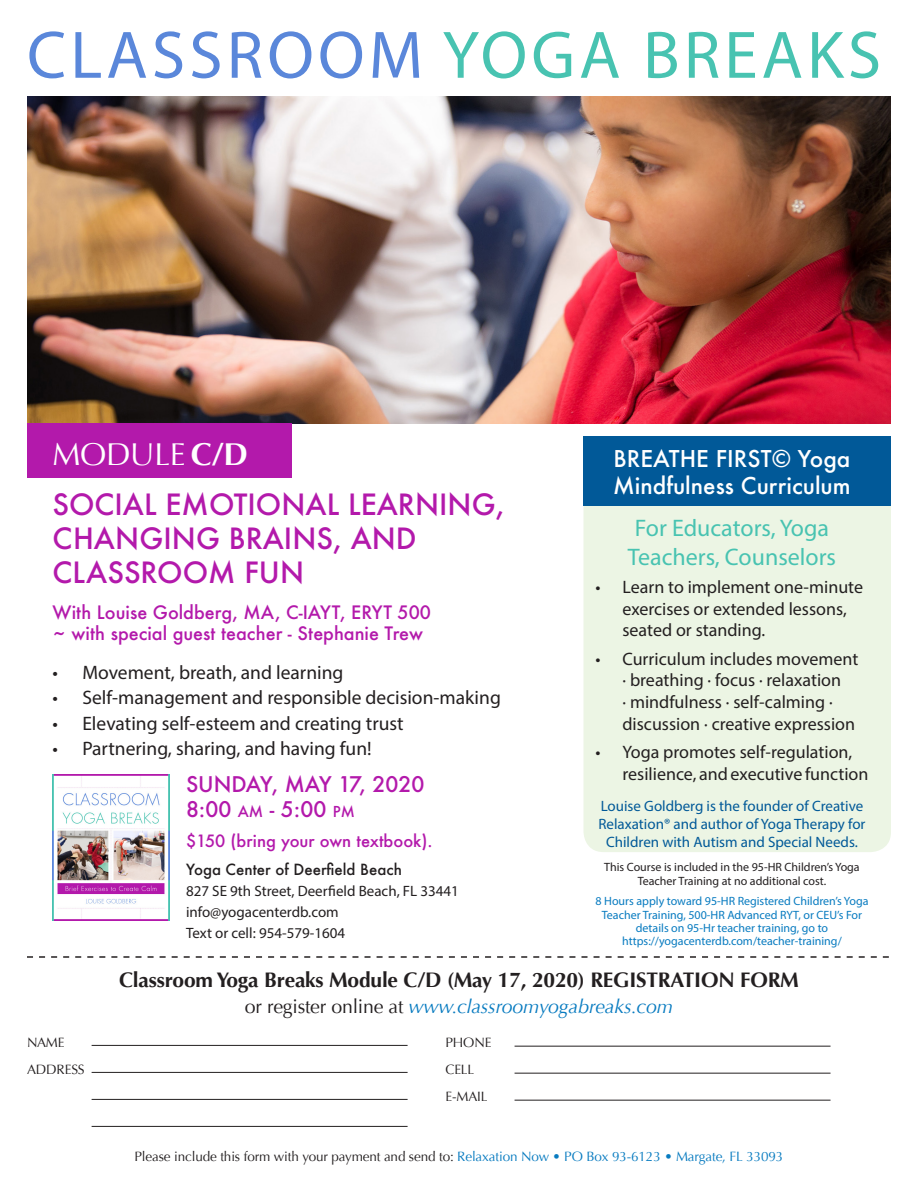
<style>
.page{position:relative;width:918px;height:1188px;background:#fff}
.page>*{position:absolute;margin:0;border:0;box-sizing:border-box;transform-origin:0 0}
.t1{font:67.65px "Myriad Pro";letter-spacing:.06em;color:#48c3b1}
.t2{font:31.5px "Optima";letter-spacing:-.01em;color:#fff}
.t3{font:500 28.5px/34.2px "Futura";color:#b319ab}
.t4{font:24px/28.8px "Myriad Pro";color:#48c3b1}
.t5{font:500 22.5px/27px "Futura";color:#fff}
.t6{font:700 21px "Optima";letter-spacing:-.01em;color:#231f20}
.t7{font:500 21px "Futura";color:#b319ab}
.t8{font:19.5px "Myriad Pro";color:#231f20}
.t9{font:italic 19.5px "Optima";letter-spacing:-.01em;color:#087bc0}
.t10{font:18px/21.6px "Myriad Pro";color:#231f20}
.t11{font:500 18px "Futura";color:#b319ab}
.t12{font:500 16.5px "Futura";color:#b319ab}
.t13{font:15px/18px "Myriad Pro";color:#015998;text-align:center}
.t14{font:15px "Myriad Pro";color:#231f20}
.t15{font:500 15px "Futura";color:#231f20}
.t16{font:13.5px "Optima";letter-spacing:-.01em;color:#231f20}
.t17{font:12px/13.5px "Myriad Pro";color:#087bc0;text-align:center}
.t18{font:12px/14.4px "Myriad Pro";color:#231f20;text-align:center}
.s1{color:#5a87da}
.s2{font-weight:700}
.s3{font-size:15px}
.s4{font-size:14.7px}
.s5{font-style:normal;color:#231f20}
.s6{color:#087bc0}
</style>
<div class="page">
<div style="left:583px;top:464px;width:308px;height:388px;background:#ecf5e4;border-radius:20px"></div>
<hr style="left:92px;top:1045px;width:316px;height:1px;background:#231f20">
<hr style="left:92px;top:1072px;width:316px;height:1px;background:#231f20">
<hr style="left:92px;top:1099px;width:316px;height:1px;background:#231f20">
<hr style="left:92px;top:1126px;width:316px;height:1px;background:#231f20">
<hr style="left:515px;top:1046px;width:316px;height:1px;background:#231f20">
<hr style="left:515px;top:1073px;width:316px;height:1px;background:#231f20">
<hr style="left:515px;top:1100px;width:316px;height:1px;background:#231f20">
<img style="left:27px;top:96px;width:864px;height:328px">
<svg style="left:27px;top:956px;width:862px;height:2px"></svg>
<div style="left:584px;top:436px;width:307px;height:70px;background:#015998"></div>
<img style="left:52px;top:774px;width:118px;height:147px">
<div style="left:27px;top:424px;width:265px;height:54px;background:#b319ab"></div>
<p class="t1" style="left:27px;top:13px;width:856px"><span class="s1">CLASSROOM</span> YOGA BREAKS</p>
<p class="t2" style="left:52px;top:436px;width:197px">MODULE <span class="s2">C/D</span></p>
<p class="t5" style="left:613px;top:445px;width:239px">BREATHE FIRST© Yoga<br>Mindfulness Curriculum</p>
<p class="t4" style="left:628px;top:513px;width:210px">For Educators, Yoga<br>Teachers, Counselors</p>
<p class="t10" style="left:622px;top:576px;width:242px;text-indent:-27px">• Learn to implement one-minute exercises or extended lessons, seated or standing.</p>
<p class="t10" style="left:622px;top:648px;width:237px;text-indent:-27px">• Curriculum includes movement ∙ breathing ∙ focus ∙ relaxation<br>∙ mindfulness ∙ self-calming ∙ discussion ∙ creative expression</p>
<p class="t10" style="left:622px;top:741px;width:248px;text-indent:-27px">• Yoga promotes self-regulation, resilience, and executive function</p>
<p class="t13" style="left:598px;top:797px;width:269px">Louise Goldberg is the founder of Creative<br>Relaxation® and author of Yoga Therapy for<br>Children with Autism and Special Needs.</p>
<p class="t18" style="left:604px;top:859px;width:257px">This Course is included in the 95-HR Children’s Yoga<br>Teacher Training at no additional cost.</p>
<p class="t17" style="left:596px;top:895px;width:275px">8 Hours apply toward 95-HR Registered Children’s Yoga<br>Teacher Training, 500-HR Advanced RYT, or CEU’s For details on 95-Hr teacher training, go to</p>
<p class="t17" style="left:622px;top:934px;width:221px">https://yogacenterdb.com/teacher-training/</p>
<p class="t3" style="left:52px;top:487px;width:454px">SOCIAL EMOTIONAL LEARNING,<br>CHANGING BRAINS, AND</p>
<p class="t3" style="left:52px;top:555px;width:253px">CLASSROOM FUN</p>
<p class="t11" style="left:52px;top:599px;width:380px">With Louise Goldberg, MA, C-IAYT, ERYT 500</p>
<p class="t11" style="left:52px;top:620px;width:372px">~ with special guest teacher - Stephanie Trew</p>
<p class="t8" style="left:52px;top:660px;width:293px">• Movement, breath, and learning</p>
<p class="t8" style="left:52px;top:686px;width:450px">• Self-management and responsible decision-making</p>
<p class="t8" style="left:52px;top:711px;width:353px">• Elevating self-esteem and creating trust</p>
<p class="t8" style="left:52px;top:737px;width:321px">• Partnering, sharing, and having fun!</p>
<p class="t7" style="left:186px;top:769px;width:240px">SUNDAY, MAY 17, 2020</p>
<p class="t7" style="left:186px;top:795px;width:168px">8:00 <span class="s3">AM</span> - 5:00 <span class="s4">pm</span></p>
<p class="t12" style="left:186px;top:829px;width:248px">$150 (bring your own textbook).</p>
<p class="t15" style="left:186px;top:859px;width:218px">Yoga Center of Deerfield Beach</p>
<p class="t14" style="left:186px;top:881px;width:274px">827 SE 9th Street, Deerfield Beach, FL 33441</p>
<p class="t14" style="left:186px;top:902px;width:154px">info@yogacenterdb.com</p>
<p class="t14" style="left:186px;top:923px;width:161px">Text or cell: 954-579-1604</p>
<p class="t6" style="left:119px;top:968px;width:681px">Classroom Yoga Breaks Module C/D (May 17, 2020) REGISTRATION FORM</p>
<p class="t9" style="left:245px;top:995px;width:430px"><span class="s5">or register online at</span> www.classroomyogabreaks.com</p>
<p class="t16" style="left:27px;top:1034px;width:39px">NAME</p>
<p class="t16" style="left:446px;top:1034px;width:47px">PHONE</p>
<p class="t16" style="left:27px;top:1061px;width:59px">ADDRESS</p>
<p class="t16" style="left:446px;top:1061px;width:30px">CELL</p>
<p class="t16" style="left:446px;top:1088px;width:44px">E-MAIL</p>
<p class="t16" style="left:135px;top:1148px;width:650px">Please include this form with your payment and send to: <span class="s6">Relaxation Now • PO Box 93-6123 • Margate, FL 33093</span></p>
</div>
